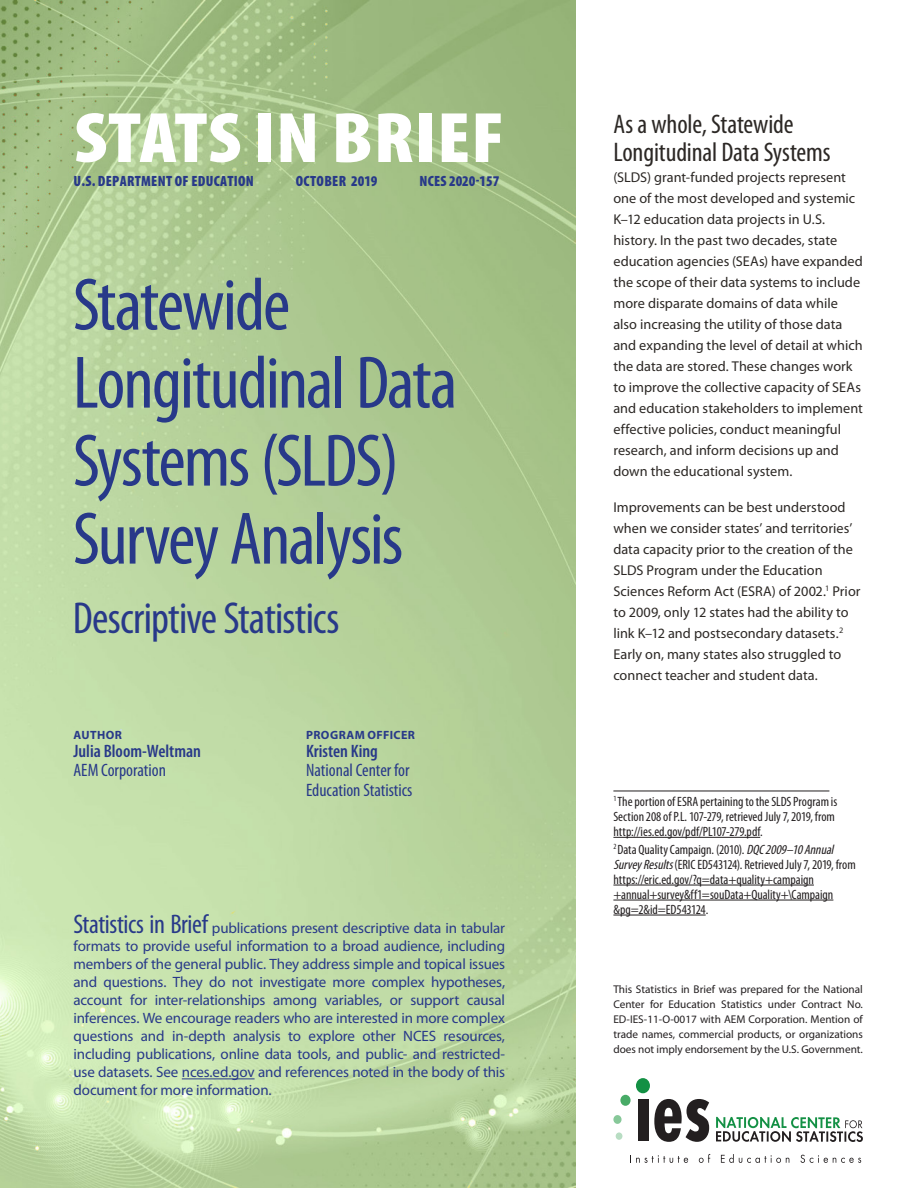
<style>
.page{position:relative;width:918px;height:1188px;background:#fff}
.page>*{position:absolute;margin:0;border:0;box-sizing:border-box;transform-origin:0 0}
.t1{font:condensed 75px/78px "Myriad Pro";letter-spacing:-.025em;color:#283989}
.t2{font:900 condensed 72px "Myriad Pro";letter-spacing:.01em;color:#fff;scale:1.12 1}
.t3{font:condensed 45px "Myriad Pro";letter-spacing:-.015em;color:#283989}
.t4{font:condensed 27px/28.5px "Myriad Pro";letter-spacing:-.005em;color:#2c2825}
.t5{font:condensed 18px/19.5px "Myriad Pro";color:#283989}
.t6{font:600 condensed 18px/19.5px "Myriad Pro";color:#283989}
.t7{font:15px/18px "Myriad Pro";letter-spacing:-.01em;color:#283989;text-align:justify}
.t8{font:900 condensed 15px "Myriad Pro";letter-spacing:.02em;color:#283989}
.t9{font:900 condensed 15px "Myriad Pro";color:#283989}
.t10{font:14.25px/21px "Myriad Pro";letter-spacing:.005em;color:#2c2825}
.t11{font:condensed 13.5px/15px "Myriad Pro";letter-spacing:-.005em;color:#231f20}
.t12{font:700 12px "Myriad Pro";letter-spacing:.035em;color:#283989}
.t13{font:11.25px/15px "Myriad Pro";color:#231f20;text-align:justify}
.s1{font-weight:400}
.s2{font-weight:600}
.s3{font-stretch:condensed;font-size:27px}
.s4{font-style:italic}
</style>
<div class="page">
<img style="left:0;top:0;width:576px;height:1188px">
<hr style="left:182px;top:1079px;width:73px;height:1px;background:#283989">
<hr style="left:613px;top:791px;width:216px;height:1px;background:#231f20">
<hr style="left:613px;top:837px;width:147px;height:1px;background:#231f20">
<hr style="left:613px;top:885px;width:201px;height:1px;background:#231f20">
<hr style="left:613px;top:900px;width:220px;height:1px;background:#231f20">
<hr style="left:613px;top:915px;width:93px;height:1px;background:#231f20">
<div style="left:620px;top:1095px;width:11px;height:11px;background:#48ab67;border-radius:50%"></div>
<div style="left:613px;top:1115px;width:9px;height:9px;background:#87c899;border-radius:50%"></div>
<div style="left:616px;top:1132px;width:6px;height:8px;background:#b8ddc3;border-radius:50%"></div>
<div style="left:636px;top:1078px;width:14px;height:15px;background:#139044;border-radius:50%"></div>
<div style="left:638px;top:1100px;width:11px;height:41px;background:#231f20"></div>
<svg style="left:654px;top:1099px;width:55px;height:43px"></svg>
<svg style="left:716px;top:1117px;width:147px;height:25px"></svg>
<svg style="left:630px;top:1155px;width:58px;height:8px"></svg>
<svg style="left:699px;top:1154px;width:11px;height:9px"></svg>
<svg style="left:721px;top:1154px;width:68px;height:9px"></svg>
<svg style="left:800px;top:1155px;width:61px;height:8px"></svg>
<p class="t2" style="left:74px;top:92px;width:386px">STATS IN BRIEF</p>
<p class="t8" style="left:74px;top:171px;width:182px">U.S. DEPARTMENT OF EDUCATION</p>
<p class="t8" style="left:296px;top:171px;width:83px">OCTOBER 2019</p>
<p class="t9" style="left:419px;top:171px;width:82px">NCES 2020-157</p>
<h1 class="t1" style="left:73px;top:267px;width:386px">Statewide<br>Longitudinal Data<br>Systems (SLDS)<br>Survey Analysis</h1>
<h2 class="t3" style="left:73px;top:593px;width:268px">Descriptive Statistics</h2>
<p class="t12" style="left:74px;top:728px;width:50px">AUTHOR</p>
<p class="t6" style="left:74px;top:741px;width:129px">Julia Bloom-Weltman<br><span class="s1">AEM Corporation</span></p>
<p class="t12" style="left:306px;top:728px;width:110px">PROGRAM OFFICER</p>
<p class="t5" style="left:306px;top:742px;width:108px"><span class="s2">Kristen King<br></span>National Center for<br>Education Statistics</p>
<p class="t7" style="left:73px;top:920px;width:433px"><span class="s3">Statistics in Brief</span> publications present descriptive data in tabular formats to provide useful information to a broad audience, including members of the general public. They address simple and topical issues and questions. They do not investigate more complex hypotheses, account for inter-relationships among variables, or support causal inferences. We encourage readers who are interested in more complex questions and in-depth analysis to explore other NCES resources, including publications, online data tools, and public- and restricted&shy;use datasets. See nces.ed.gov and references noted in the body of this document for more information.</p>
<p class="t4" style="left:613px;top:110px;width:219px">As a whole, Statewide<br>Longitudinal Data Systems</p>
<p class="t10" style="left:613px;top:167px;width:251px">(SLDS) grant-funded projects represent one of the most developed and systemic K–12 education data projects in U.S. history. In the past two decades, state education agencies (SEAs) have expanded the scope of their data systems to include more disparate domains of data while also increasing the utility of those data and expanding the level of detail at which the data are stored. These changes work to improve the collective capacity of SEAs and education stakeholders to implement effective policies, conduct meaningful research, and inform decisions up and down the educational system.</p>
<p class="t10" style="left:613px;top:497px;width:249px">Improvements can be best understood when we consider states’ and territories’ data capacity prior to the creation of the SLDS Program under the Education Sciences Reform Act (ESRA) of 2002.<sup>1</sup> Prior to 2009, only 12 states had the ability to link K–12 and postsecondary datasets.<sup>2<br></sup>Early on, many states also struggled to connect teacher and student data.</p>
<p class="t11" style="left:613px;top:794px;width:225px"><sup>1</sup> The portion of ESRA pertaining to the SLDS Program is<br>Section 208 of P.L. 107-279, retrieved July 7, 2019, from http://ies.ed.gov/pdf/PL107-279.pdf.</p>
<p class="t11" style="left:613px;top:842px;width:244px"><sup>2</sup> Data Quality Campaign. (2010). <span class="s4">DQC2009–10Annual SurveyResults</span>(ERIC ED543124). Retrieved July 7, 2019, from https://eric.ed.gov/?q=data+quality+campaign +annual+survey&amp;ff1=souData+Quality+\Campaign &amp;pg=2&amp;id=ED543124.</p>
<p class="t13" style="left:613px;top:982px;width:251px">This Statistics in Brief was prepared for the National Center for Education Statistics under Contract No.<br>ED-IES-11-O-0017 with AEM Corporation. Mention of trade names, commercial products, or organizations does not imply endorsement by the U.S. Government.</p>
</div>
